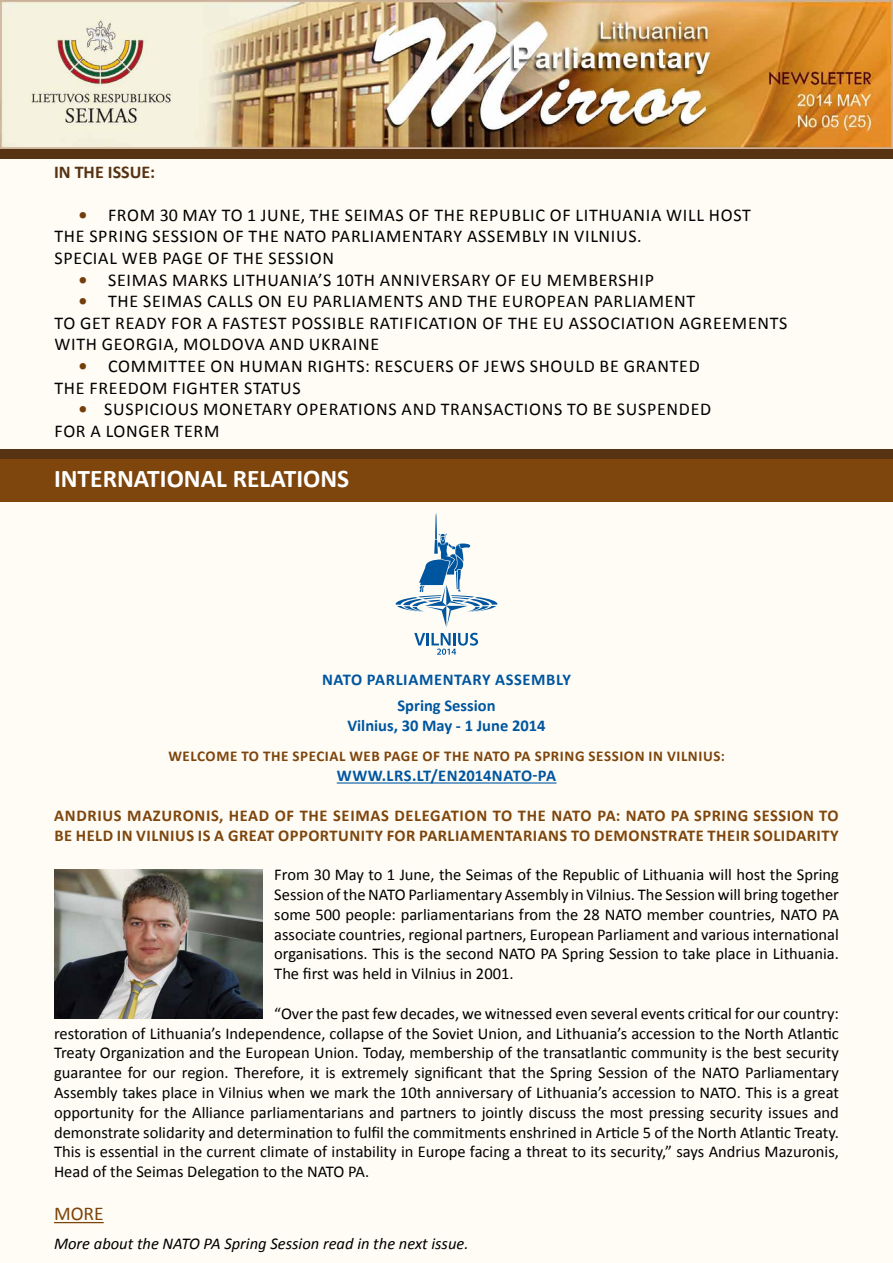
<style>
.page{position:relative;width:893px;height:1263px;background:#fefcf5}
.page>*{position:absolute;margin:0;border:0;box-sizing:border-box;transform-origin:0 0}
.t1{font:700 25.5px "Calibri";color:#fff}
.t2{font:19.5px "Calibri";color:#7e450c}
.t3{font:18px/21.6px "Calibri";letter-spacing:.04em;color:#000}
.t4{font:700 18px "Calibri";color:#573213}
.t5{font:16.5px/19.8px "Calibri";color:#000}
.t6{font:700 16.5px "Calibri";letter-spacing:.03em;color:#7e450c}
.t7{font:700 16.5px/25.5px "Calibri";letter-spacing:.02em;color:#00559f;text-align:center}
.t8{font:italic 16.5px "Calibri";color:#000}
.t9{font:700 16.5px "Calibri";color:#00559f}
.t10{font:700 16.5px "Calibri";color:#7e450c}
.t11{font:700 15px "Calibri";letter-spacing:.04em;color:#7e450c}
.s1{font-weight:700;color:#743e0b}
</style>
<div class="page">
<img style="left:0;top:0;width:893px;height:149px">
<div style="left:0;top:149px;width:893px;height:10px;background:#573213"></div>
<div style="left:0;top:449px;width:893px;height:10px;background:#573213"></div>
<div style="left:0;top:459px;width:893px;height:42px;background:#7e450c"></div>
<hr style="left:337px;top:782px;width:219px;height:1px;background:#00559f">
<hr style="left:54px;top:1222px;width:50px;height:1px;background:#7e450c">
<svg style="left:396px;top:513px;width:101px;height:114px"></svg>
<svg style="left:414px;top:633px;width:64px;height:22px"></svg>
<img style="left:54px;top:870px;width:208px;height:148px">
<p class="t4" style="left:54px;top:160px;width:103px">IN THE ISSUE:</p>
<p class="t3" style="left:54px;top:204px;width:698px;text-indent:24px"><span class="s1">•</span> From 30 May to 1 June, the Seimas of the Republic of Lithuania will host the Spring Session of the NATO</p>
<p class="t3" style="left:54px;top:226px;width:589px;text-indent:277px">Parliamentary Assembly in Vilnius.<br>Special Web Page of the Session</p>
<p class="t3" style="left:78px;top:269px;width:577px"><span class="s1">•</span> Seimas marks Lithuania’s 10th anniversary of EU membership</p>
<p class="t3" style="left:54px;top:290px;width:733px;text-indent:24px"><span class="s1">•</span> The Seimas calls on EU parliaments and the European Parliament<br>to get ready for a fastest possible ratif ication of the EU Association Agreements with Georgia, M oldova and U kraine</p>
<p class="t3" style="left:54px;top:355px;width:647px;text-indent:24px"><span class="s1">•</span> Committee on H uman Rights: rescuers of Jews should be granted the freedom fighter status</p>
<p class="t3" style="left:55px;top:398px;width:658px;text-indent:24px"><span class="s1">•</span> Suspicious monetary operations and transactions to be suspended for a longer term</p>
<h1 class="t1" style="left:54px;top:462px;width:297px">INTERNATIONAL RELATIONS</h1>
<p class="t7" style="left:322px;top:667px;width:250px">NATO PARLIAMENTARY ASSEMBLY<br>SPRING SESSION</p>
<p class="t9" style="left:347px;top:715px;width:199px">VILNIUS, 30 MAY - 1 JUNE 2014</p>
<p class="t11" style="left:168px;top:747px;width:558px">WELCOME TO THE SPECIAL WEB PAGE OF THE NATO PA SPRING SESSION IN VILNIUS:</p>
<p class="t7" style="left:337px;top:763px;width:221px">WWW.LRS.LT/EN2014NATO-PA</p>
<p class="t6" style="left:54px;top:805px;width:43px">ANDRIUS</p>
<p class="t6" style="left:127px;top:805px;width:45px">MAZURONIS</p>
<p class="t6" style="left:219px;top:805px;width:91px">, HEAD OF THE</p>
<p class="t6" style="left:333px;top:805px;width:19px">SEIMAS</p>
<p class="t6" style="left:394px;top:805px;width:11px">DELEGATION</p>
<p class="t6" style="left:493px;top:805px;width:36px">TO THE</p>
<p class="t10" style="left:551px;top:805px;width:161px">NATO PA: NATO PA SPRING</p>
<p class="t6" style="left:753px;top:805px;width:18px">SESSION</p>
<p class="t6" style="left:819px;top:805px;width:11px">TO</p>
<p class="t6" style="left:54px;top:824px;width:101px">BEHELD IN VILNIUS</p>
<p class="t6" style="left:198px;top:824px;width:41px">IS AGREAT</p>
<p class="t6" style="left:278px;top:824px;width:11px">OPPORTUNITY</p>
<p class="t6" style="left:387px;top:824px;width:11px">FOR</p>
<p class="t6" style="left:419px;top:824px;width:11px">PARLIAMENTARIANS</p>
<p class="t6" style="left:571px;top:824px;width:45px">TO DEMONSTRATE</p>
<p class="t6" style="left:708px;top:824px;width:10px">THEIR</p>
<p class="t6" style="left:754px;top:824px;width:9px">SOLI</p>
<p class="t6" style="left:786px;top:824px;width:20px">DARITY</p>
<p class="t5" style="left:274px;top:865px;width:566px">From 30 May to 1 June, the Seimas of the Republic of Lithuania will host the Spring<br>Session of the NATO</p>
<p class="t5" style="left:274px;top:885px;width:566px;text-indent:134px">Parliamentary Assembly in Vilnius. The Session will bring together some 500 people: parliamentarians from the 28 NATO</p>
<p class="t5" style="left:647px;top:904px;width:144px">member countries, NATO</p>
<p class="t5" style="left:274px;top:904px;width:566px;text-indent:548px">PA associate countries, regional partners, European Parliament and various international organisations. This is the second NATO PA Spring Session to take place in Lithuania.<br>The first was held in Vilnius in 2001.</p>
<p class="t5" style="left:54px;top:1003px;width:786px;text-align:justify;text-indent:220px">“Over the past few decades, we witnessed even several events critical for our country: restoration of Lithuania’s Independence, collapse of the Soviet Union, and Lithuania’s accession to the North Atlantic Treaty Organization and the European Union. Today, membership of the transatlantic community is the best security guarantee for our region. Therefore, it is extremely significant that the Spring Session of the NATO Parliamentary Assembly takes place in Vilnius when we mark the 10th anniversary of Lithuania’s accession to NATO. This is a great opportunity for the Alliance parliamentarians and partners to jointly discuss the most pressing security issues and demonstrate solidarity and determination to fulfil the commitments enshrined in Article 5 of the North Atlantic Treaty.<br>This is essential in the current climate of instability in Europe facing a threat to its security,” says Andrius Mazuronis, Head of the Seimas Delegation to the NATO PA.</p>
<p class="t2" style="left:54px;top:1201px;width:13px">MORE</p>
<p class="t8" style="left:54px;top:1232px;width:416px">More about the NATO PA Spring Session read in the next issue.</p>
</div>
